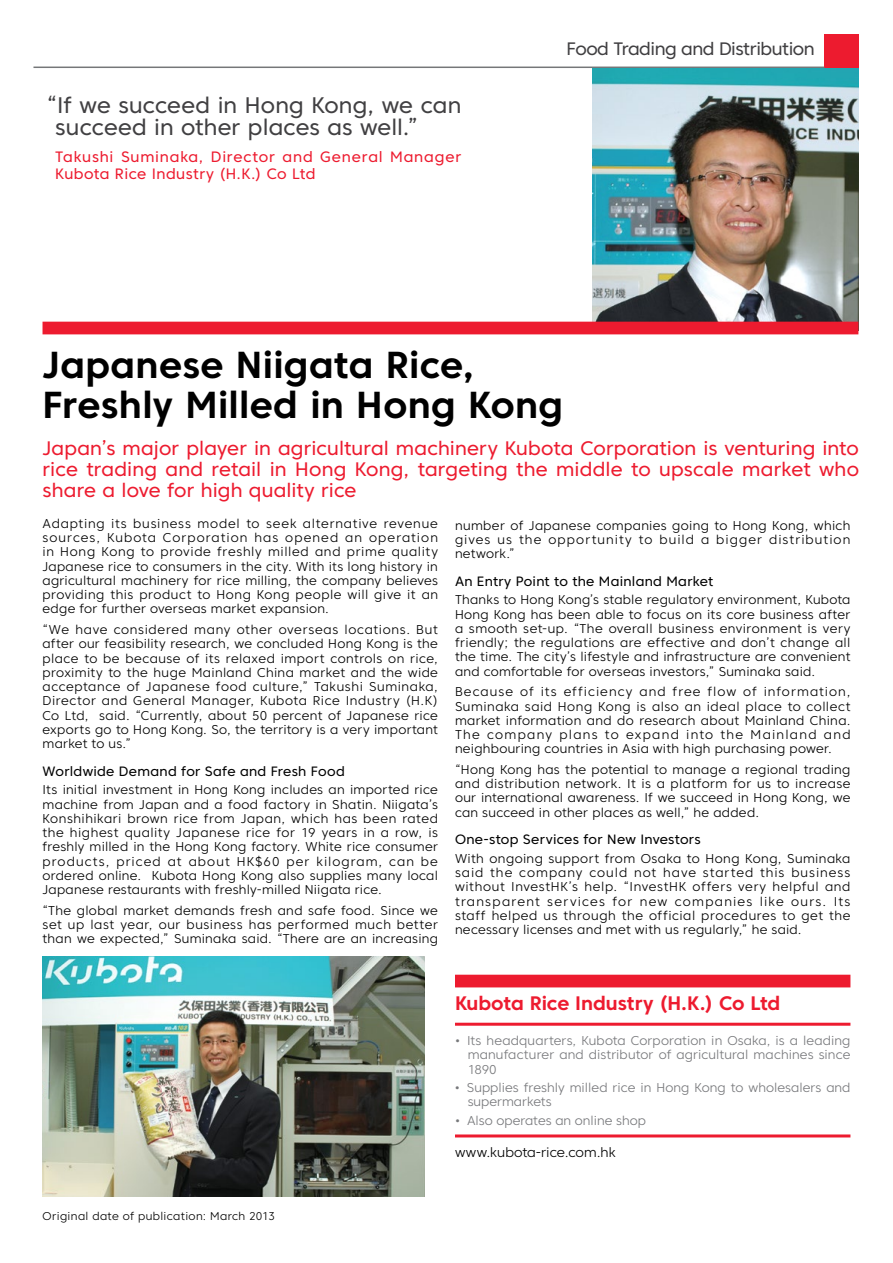
<style>
.page{position:relative;width:893px;height:1263px;background:#fff}
.page>*{position:absolute;margin:0;border:0;box-sizing:border-box;transform-origin:0 0}
.t1{font:700 37.5px/39.8px "Core Sans C 65";letter-spacing:.01em;color:#000}
.t2{font:22.5px/22.5px "Core Sans C 45";letter-spacing:.005em;color:#414042}
.t3{font:19.5px/21px "Core Sans C 45";letter-spacing:.005em;color:#ed1b2f;text-align:justify}
.t4{font:700 19.5px "Core Sans C 65";letter-spacing:-.005em;color:#ed1b2f}
.t5{font:18px "Core Sans C 45";letter-spacing:-.025em;color:#414042}
.t6{font:15px/16.5px "Core Sans C 45";letter-spacing:.05em;color:#ed1b2f}
.t7{font:13.5px "Core Sans C 45";letter-spacing:.02em;color:#000}
.t8{font:300 13.5px "Core Sans C 35";color:#000}
.t9{font:300 12.75px/14.2px "Core Sans C 35";letter-spacing:.025em;color:#000;text-align:justify}
.t10{font:300 12.75px/14.2px "Core Sans C 35";letter-spacing:.005em;color:#77787b;text-align:justify}
.t11{font:300 11.25px "Core Sans C 35";letter-spacing:.03em;color:#000}
</style>
<div class="page">
<div style="left:824px;top:34px;width:34px;height:34px;background:#ed1b2f"></div>
<hr style="left:33px;top:67px;width:791px;height:1px;background:#757779">
<img style="left:592px;top:68px;width:266px;height:254px">
<img style="left:42px;top:957px;width:382px;height:240px">
<div style="left:455px;top:975px;width:395px;height:12px;background:#ed1b2f"></div>
<hr style="left:455px;top:1023px;width:395px;height:3px;background:#ed1b2f">
<hr style="left:455px;top:1134px;width:395px;height:3px;background:#ed1b2f">
<div style="left:43px;top:322px;width:815px;height:12px;background:#ed1b2f"></div>
<h2 class="t2" style="left:55px;top:94px;width:407px;text-indent:-9px">“If we succeed in Hong Kong, we can succeed in other places as well.”</h2>
<p class="t6" style="left:55px;top:149px;width:408px">Takushi Suminaka, Director and General Manager<br>Kubota Rice Industry (H.K.) Co Ltd</p>
<h3 class="t5" style="left:567px;top:37px;width:250px">Food Trading and Distribution</h3>
<h1 class="t1" style="left:43px;top:345px;width:522px">Japanese Niigata Rice,<br>Freshly Milled in Hong Kong</h1>
<h3 class="t3" style="left:43px;top:437px;width:818px">Japan’s major player in agricultural machinery Kubota Corporation is venturing into rice trading and retail in Hong Kong, targeting the middle to upscale market who share a love for high quality rice</h3>
<p class="t9" style="left:455px;top:518px;width:397px">number of Japanese companies going to Hong Kong, which gives us the opportunity to build a bigger distribution network.”</p>
<p class="t7" style="left:455px;top:573px;width:260px">An Entry Point to the Mainland Market</p>
<p class="t9" style="left:455px;top:593px;width:397px">Thanks to Hong Kong’s stable regulatory environment, Kubota Hong Kong has been able to focus on its core business after a smooth set-up. “The overall business environment is very friendly; the regulations are effective and don’t change all the time. The city’s lifestyle and infrastructure are convenient and comfortable for overseas investors,” Suminaka said.</p>
<p class="t9" style="left:455px;top:685px;width:397px">Because of its efficiency and free flow of information, Suminaka said Hong Kong is also an ideal place to collect market information and do research about Mainland China.<br>The company plans to expand into the Mainland and neighbouring countries in Asia with high purchasing power.</p>
<p class="t9" style="left:455px;top:762px;width:397px">“Hong Kong has the potential to manage a regional trading and distribution network. It is a platform for us to increase our international awareness. If we succeed in Hong Kong, we can succeed in other places as well,” he added.</p>
<p class="t7" style="left:455px;top:831px;width:247px">One-stop Services for New Investors</p>
<p class="t9" style="left:455px;top:851px;width:397px">With ongoing support from Osaka to Hong Kong, Suminaka said the company could not have started this business without InvestHK’s help. “InvestHK offers very helpful and transparent services for new companies like ours. Its staff helped us through the official procedures to get the necessary licenses and met with us regularly,” he said.</p>
<p class="t9" style="left:43px;top:516px;width:397px">Adapting its business model to seek alternative revenue sources, Kubota Corporation has opened an operation in Hong Kong to provide freshly milled and prime quality Japanese rice to consumers in the city. With its long history in agricultural machinery for rice milling, the company believes providing this product to Hong Kong people will give it an edge for further overseas market expansion.</p>
<p class="t9" style="left:43px;top:622px;width:397px">“We have considered many other overseas locations. But after our feasibility research, we concluded Hong Kong is the place to be because of its relaxed import controls on rice, proximity to the huge Mainland China market and the wide acceptance of Japanese food culture,” Takushi Suminaka, Director and General Manager, Kubota Rice Industry (H.K)<br>Co Ltd, said. “Currently, about 50 percent of Japanese rice exports go to Hong Kong. So, the territory is a very important market to us.”</p>
<p class="t7" style="left:43px;top:762px;width:304px">Worldwide Demand for Safe and Fresh Food</p>
<p class="t9" style="left:43px;top:783px;width:397px">Its initial investment in Hong Kong includes an imported rice machine from Japan and a food factory in Shatin. Niigata’s Konshihikari brown rice from Japan, which has been rated the highest quality Japanese rice for 19 years in a row, is freshly milled in the Hong Kong factory. White rice consumer products, priced at about HK$60 per kilogram, can be ordered online. Kubota Hong Kong also supplies many local Japanese restaurants with freshly-milled Niigata rice.</p>
<p class="t9" style="left:43px;top:903px;width:397px">“The global market demands fresh and safe food. Since we set up last year, our business has performed much better than we expected,” Suminaka said. “There are an increasing</p>
<p class="t11" style="left:43px;top:1209px;width:234px">Original date of publication: March 2013</p>
<h3 class="t4" style="left:455px;top:991px;width:327px">Kubota Rice Industry (H.K.) Co Ltd</h3>
<p class="t10" style="left:468px;top:1033px;width:384px;text-indent:-13px">• Its headquarters, Kubota Corporation in Osaka, is a leading manufacturer and distributor of agricultural machines since 1890</p>
<p class="t10" style="left:468px;top:1080px;width:384px;text-indent:-13px">• Supplies freshly milled rice in Hong Kong to wholesalers and supermarkets</p>
<p class="t10" style="left:455px;top:1113px;width:192px">• Also operates an online shop</p>
<p class="t8" style="left:455px;top:1143px;width:162px">www.kubota-rice.com.hk</p>
</div>
